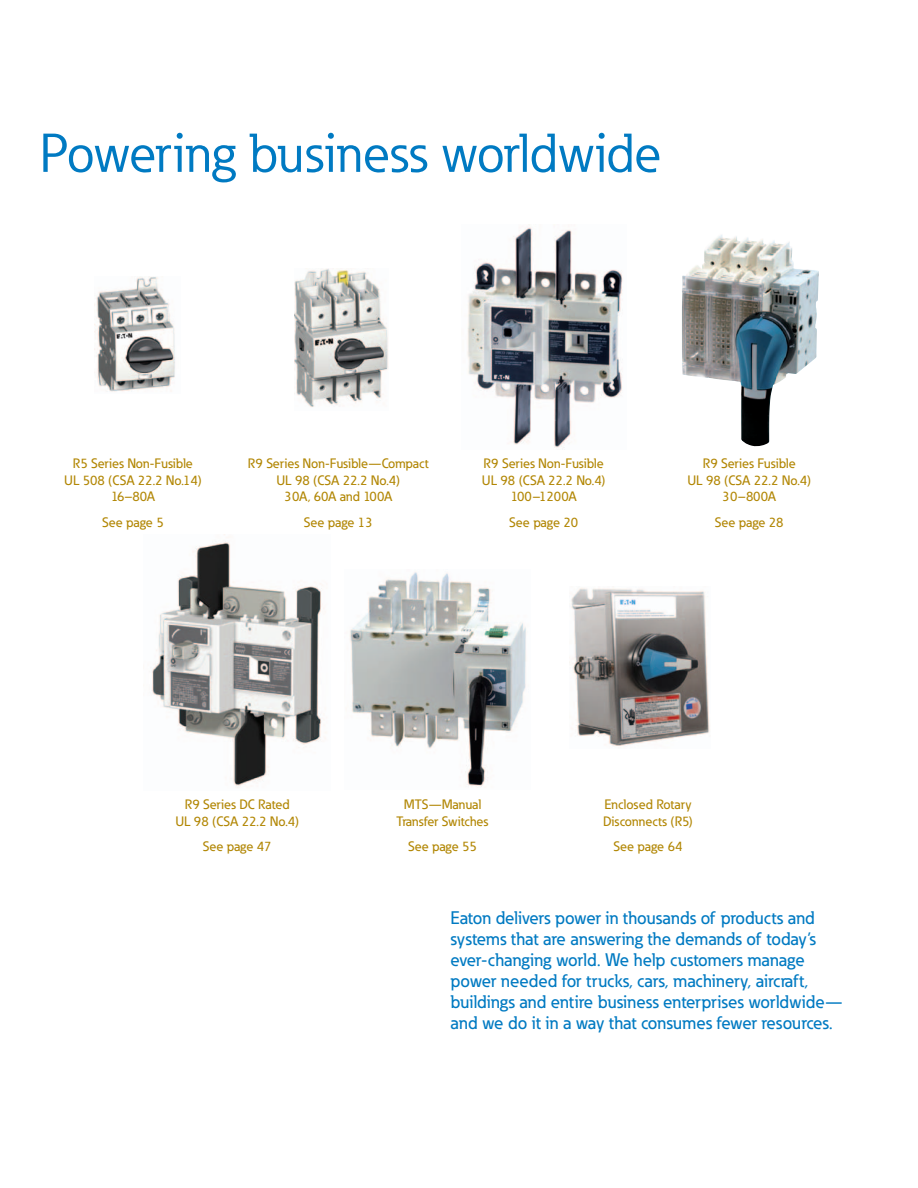
<style>
.page{position:relative;width:918px;height:1188px;background:#fff}
.page>*{position:absolute;margin:0;border:0;box-sizing:border-box;transform-origin:0 0}
.t1{font:54px "Eaton";color:#007ac2}
.t2{font:500 18px/21px "Eaton";color:#007ac2}
.t3{font:500 13.5px/16.5px "Eaton";color:#b28705;text-align:center}
</style>
<div class="page">
<img style="left:152px;top:534px;width:174px;height:254px">
<img style="left:467px;top:227px;width:156px;height:221px">
<img style="left:682px;top:235px;width:137px;height:212px">
<img style="left:94px;top:277px;width:81px;height:115px">
<img style="left:294px;top:268px;width:94px;height:139px">
<img style="left:569px;top:588px;width:141px;height:158px">
<img style="left:350px;top:572px;width:176px;height:215px">
<h1 class="t1" style="left:39px;top:120px;width:624px">Powering business worldwide</h1>
<p class="t3" style="left:64px;top:455px;width:139px">R5 Series Non-Fusible<br>UL 508 (CSA 22.2 No.14)<br>16–80A</p>
<p class="t3" style="left:102px;top:514px;width:63px">See page 5</p>
<p class="t3" style="left:248px;top:455px;width:182px">R9 Series Non-Fusible—Compact<br>UL 98 (CSA 22.2 No.4)<br>30A, 60A and 100A</p>
<p class="t3" style="left:304px;top:514px;width:70px">See page 13</p>
<p class="t3" style="left:482px;top:455px;width:125px">R9 Series Non-Fusible<br>UL 98 (CSA 22.2 No.4)<br>100–1200A</p>
<p class="t3" style="left:509px;top:514px;width:70px">See page 20</p>
<p class="t3" style="left:687px;top:455px;width:125px">R9 Series Fusible<br>UL 98 (CSA 22.2 No.4)<br>30–800A</p>
<p class="t3" style="left:715px;top:514px;width:70px">See page 28</p>
<p class="t3" style="left:175px;top:796px;width:125px">R9 Series DC Rated<br>UL 98 (CSA 22.2 No.4)</p>
<p class="t3" style="left:203px;top:838px;width:70px">See page 47</p>
<p class="t3" style="left:397px;top:796px;width:93px">MTS—Manual<br>Transfer Switches</p>
<p class="t3" style="left:408px;top:838px;width:70px">See page 55</p>
<p class="t3" style="left:603px;top:796px;width:91px;text-align:left">Enclosed Rotary<br>Disconnects (R5)</p>
<p class="t3" style="left:614px;top:838px;width:70px">See page 64</p>
<p class="t2" style="left:450px;top:907px;width:394px">Eaton delivers power in thousands of products and systems that are answering the demands of today’s ever-changing world. We help customers manage power needed for trucks, cars, machinery, aircraft, buildings and entire business enterprises worldwide— and we do it in a way that consumes fewer resources.</p>
</div>
